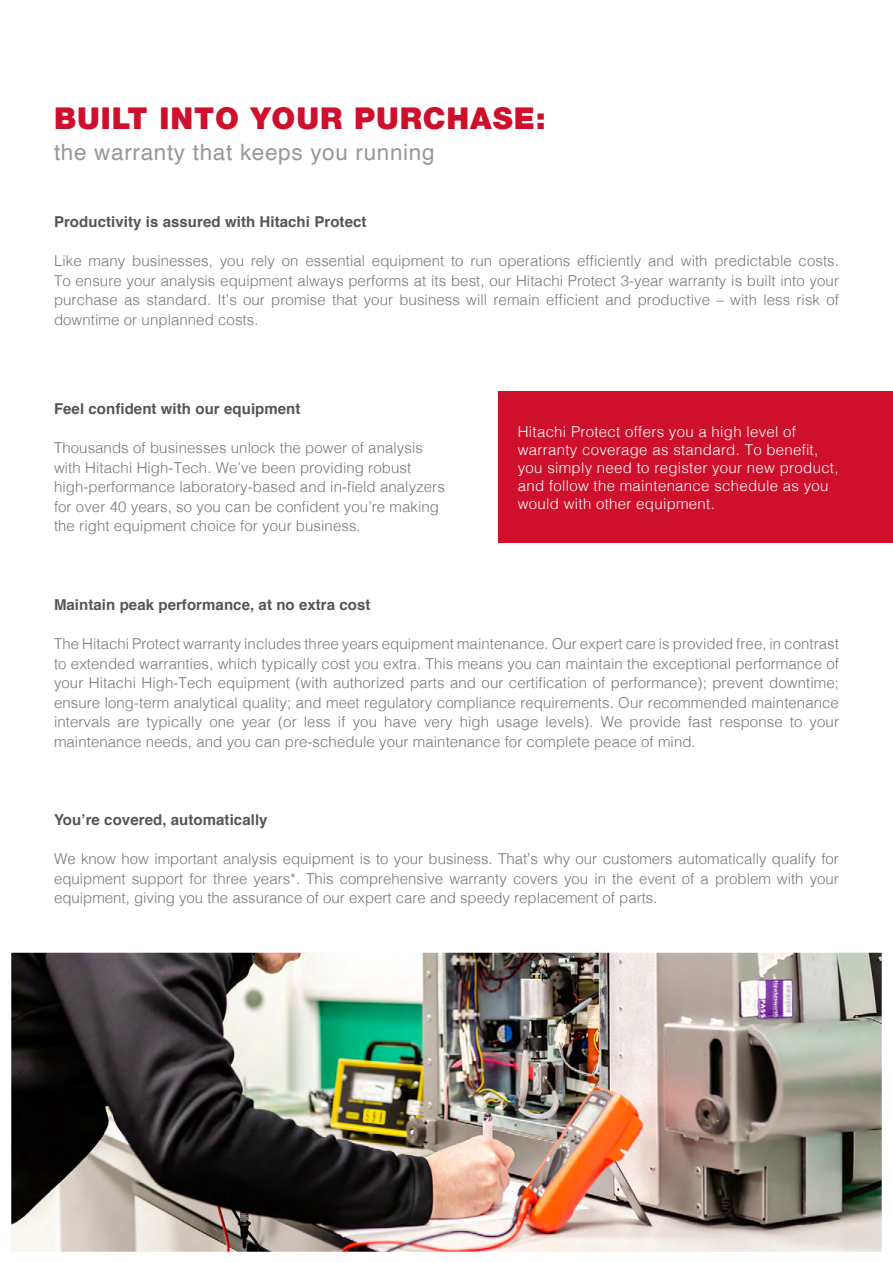
<style>
.page{position:relative;width:893px;height:1263px;background:#fff}
.page>*{position:absolute;margin:0;border:0;box-sizing:border-box;transform-origin:0 0}
.t1{font:900 30px "Helvetica Neue";letter-spacing:.03em;color:#ce102c}
.t2{font:22.5px "Helvetica";letter-spacing:.03em;color:#97989b}
.t3{font:300 15px/19.5px "Helvetica";letter-spacing:.005em;color:#75777b;text-align:justify}
.t4{font:300 15px/18px "Helvetica";letter-spacing:.02em;color:#fff}
.t5{font:700 15px "Helvetica";letter-spacing:.005em;color:#53555a}
</style>
<div class="page">
<img style="left:11px;top:952px;width:871px;height:300px">
<div style="left:498px;top:392px;width:395px;height:151px;background:#ce102c"></div>
<hr style="left:892px;top:849px;width:1px;height:414px;background:#d8d8d6">
<h1 class="t1" style="left:54px;top:100px;width:493px">BUILT INTO YOUR PURCHASE:</h1>
<h2 class="t2" style="left:54px;top:135px;width:382px">the warranty that keeps you running</h2>
<p class="t5" style="left:54px;top:210px;width:314px">Productivity is assured with Hitachi Protect</p>
<p class="t3" style="left:54px;top:250px;width:786px">Like many businesses, you rely on essential equipment to run operations efficiently and with predictable costs.<br>To ensure your analysis equipment always performs at its best, our Hitachi Protect 3-year warranty is built into your purchase as standard. It’s our promise that your business will remain efficient and productive – with less risk of downtime or unplanned costs.</p>
<p class="t5" style="left:54px;top:397px;width:248px">Feel confident with our equipment</p>
<p class="t3" style="left:54px;top:437px;width:392px;text-align:left">Thousands of businesses unlock the power of analysis with Hitachi High-Tech. We’ve been providing robust high-performance laboratory-based and in-field analyzers for over 40 years, so you can be confident you’re making the right equipment choice for your business.</p>
<p class="t4" style="left:518px;top:421px;width:322px">Hitachi Protect offers you a high level of warranty coverage as standard. To benefit, you simply need to register your new product, and follow the maintenance schedule as you would with other equipment.</p>
<p class="t5" style="left:54px;top:593px;width:318px">Maintain peak performance, at no extra cost</p>
<p class="t3" style="left:54px;top:633px;width:786px">The Hitachi Protect warranty includes three years equipment maintenance. Our expert care is provided free, in contrast to extended warranties, which typically cost you extra. This means you can maintain the exceptional performance of your Hitachi High-Tech equipment (with authorized parts and our certification of performance); prevent downtime; ensure long-term analytical quality; and meet regulatory compliance requirements. Our recommended maintenance intervals are typically one year (or less if you have very high usage levels). We provide fast response to your maintenance needs, and you can pre-schedule your maintenance for complete peace of mind.</p>
<p class="t5" style="left:54px;top:808px;width:215px">You’re covered, automatically</p>
<p class="t3" style="left:54px;top:848px;width:786px">We know how important analysis equipment is to your business. That’s why our customers automatically qualify for equipment support for three years*. This comprehensive warranty covers you in the event of a problem with your equipment, giving you the assurance of our expert care and speedy replacement of parts.</p>
</div>
